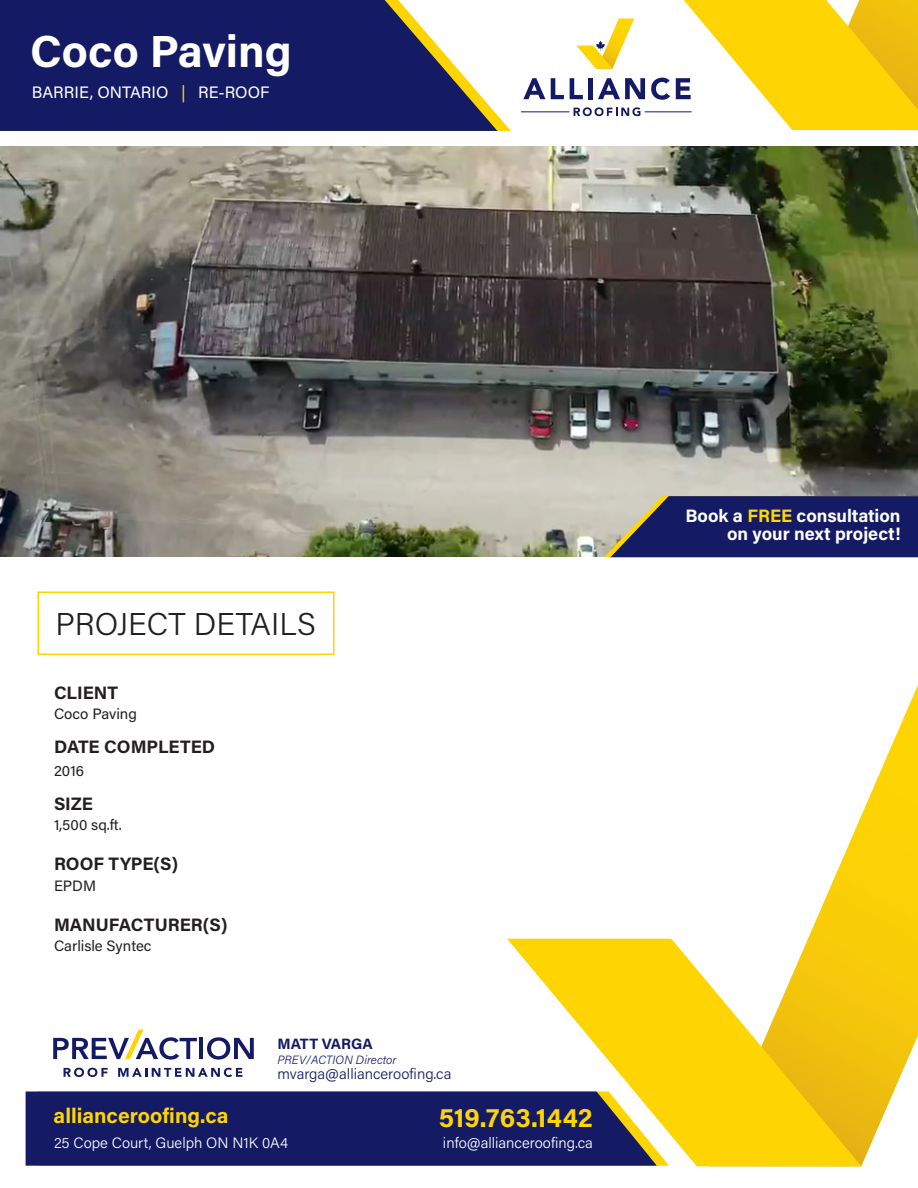
<style>
.page{position:relative;width:918px;height:1188px;background:#fff}
.page>*{position:absolute;margin:0;border:0;box-sizing:border-box;transform-origin:0 0}
.t1{font:700 45px "Acumin Pro";color:#fff}
.t2{font:300 31.5px "Acumin Pro";color:#231f20}
.t3{font:700 27px "Acumin Pro";letter-spacing:.005em;color:#fed503}
.t4{font:700 21px "Acumin Pro";color:#fed503}
.t5{font:700 18px "Acumin Pro";color:#231f20}
.t6{font:700 18px "Acumin Pro";color:#fff}
.t7{font:16.5px "Acumin Pro";color:#fff}
.t8{font:300 15px "Acumin Pro";color:#fff}
.t9{font:15px "Acumin Pro";color:#231f20}
.t10{font:300 15px "Acumin Pro";color:#141b64}
.t11{font:700 15px "Acumin Pro";color:#141b64}
.t12{font:italic 300 12px "Acumin Pro";letter-spacing:.005em;color:#141b64}
.s1{color:#fed503}
.s2{color:#ffd801}
</style>
<div class="page">
<svg style="left:0;top:0;width:497px;height:131px;background:#2e336f"></svg>
<svg style="left:523px;top:78px;width:22px;height:21px"></svg>
<svg style="left:551px;top:78px;width:13px;height:21px"></svg>
<svg style="left:570px;top:78px;width:13px;height:21px"></svg>
<div style="left:588px;top:78px;width:5px;height:21px;background:#141b64"></div>
<svg style="left:598px;top:78px;width:47px;height:21px"></svg>
<svg style="left:651px;top:0;width:267px;height:130px"></svg>
<svg style="left:574px;top:107px;width:66px;height:9px"></svg>
<hr style="left:521px;top:111px;width:48px;height:1px;background:#141b64">
<hr style="left:645px;top:111px;width:47px;height:1px;background:#141b64">
<svg style="left:576px;top:19px;width:58px;height:50px"></svg>
<svg style="left:808px;top:685px;width:110px;height:480px"></svg>
<svg style="left:507px;top:939px;width:355px;height:227px;fill:#fed503"></svg>
<svg style="left:26px;top:1091px;width:631px;height:75px;background:#212665"></svg>
<svg style="left:53px;top:1030px;width:144px;height:30px"></svg>
<hr style="left:200px;top:1038px;width:3px;height:21px;background:#141b64">
<svg style="left:207px;top:1037px;width:47px;height:23px"></svg>
<svg style="left:64px;top:1068px;width:44px;height:9px"></svg>
<svg style="left:118px;top:1068px;width:124px;height:9px"></svg>
<img style="left:0;top:146px;width:918px;height:411px">
<svg style="left:604px;top:496px;width:314px;height:61px;background:#2a2f6a"></svg>
<div style="left:38px;top:591px;width:296px;height:64px;border:2px solid #fed503"></div>
<p class="t1" style="left:30px;top:20px;width:263px">Coco Paving</p>
<p class="t7" style="left:32px;top:80px;width:239px">BARRIE, ONTARIO <span class="s1">|</span> RE-ROOF</p>
<p class="t2" style="left:56px;top:602px;width:262px">PROJECT DETAILS</p>
<p class="t5" style="left:54px;top:680px;width:66px">CLIENT</p>
<p class="t9" style="left:54px;top:703px;width:84px">Coco Paving</p>
<p class="t5" style="left:54px;top:734px;width:163px">DATE COMPLETED</p>
<p class="t9" style="left:54px;top:760px;width:32px">2016</p>
<p class="t5" style="left:54px;top:791px;width:41px">SIZE</p>
<p class="t9" style="left:54px;top:814px;width:69px">1,500 sq.ft.</p>
<p class="t5" style="left:54px;top:852px;width:126px">ROOF TYPE(S)</p>
<p class="t9" style="left:54px;top:875px;width:44px">EPDM</p>
<p class="t5" style="left:54px;top:912px;width:175px">MANUFACTURER(S)</p>
<p class="t9" style="left:54px;top:936px;width:99px">Carlisle Syntec</p>
<p class="t11" style="left:277px;top:1033px;width:97px">MATT VARGA</p>
<p class="t12" style="left:277px;top:1051px;width:121px">PREV/ACTION Director</p>
<p class="t10" style="left:277px;top:1063px;width:176px">mvarga@allianceroofing.ca</p>
<h3 class="t4" style="left:54px;top:1101px;width:176px">allianceroofing.ca</h3>
<p class="t8" style="left:54px;top:1132px;width:235px">25 Cope Court, Guelph ON N1K 0A4</p>
<h3 class="t3" style="left:439px;top:1099px;width:156px">519.763.1442</h3>
<p class="t8" style="left:443px;top:1133px;width:151px">info@allianceroofing.ca</p>
<p class="t6" style="left:685px;top:503px;width:217px">Book a <span class="s2">FREE</span> consultation</p>
<p class="t6" style="left:727px;top:521px;width:175px">on your next project!</p>
</div>
